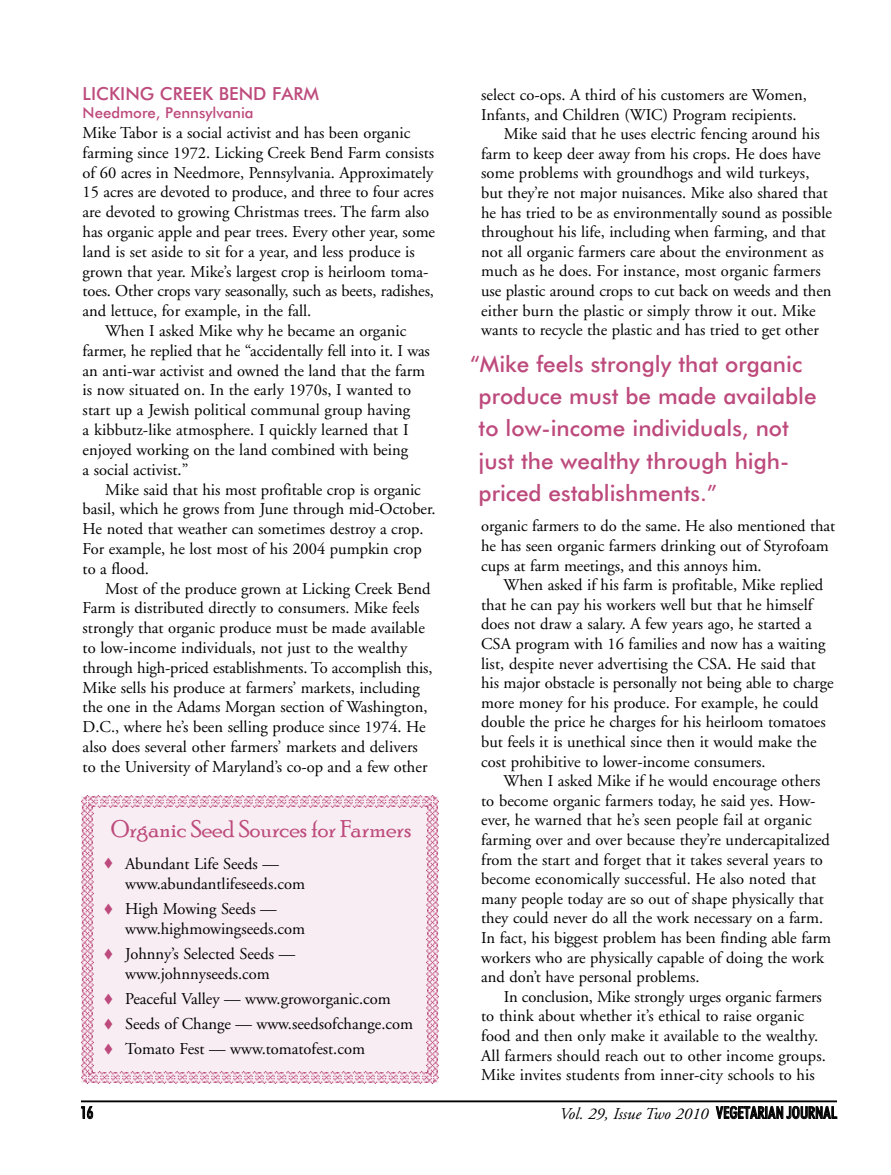
<style>
.page{position:relative;width:891px;height:1175px;background:#fff}
.page>*{position:absolute;margin:0;border:0;box-sizing:border-box;transform-origin:0 0}
.t1{font:24px "Poor Richard";color:#bd4a7c}
.t2{font:22.5px/32.2px "Futuri Regular SWFTE";color:#bd4a7c}
.t3{font:18px "Futuri Regular SWFTE";color:#bd4a7c}
.t4{font:16.5px/19.6px "Adobe Garamond";color:#000}
.t5{font:italic 16.5px "Adobe Garamond";color:#000}
.t6{font:16.5px "Futuri Condensed Regular SWFTE";color:#000}
.t7{font:15px "Futuri Regular SWFTE";color:#bd4a7c}
.s1{font-family:"Futuri Condensed Regular SWFTE";font-style:normal}
</style>
<div class="page">
<hr style="left:81px;top:1100px;width:756px;height:2px;background:#000">
<svg style="left:81px;top:795px;width:357px;height:288px;background:#f5e5ec"></svg>
<p class="t3" style="left:83px;top:82px;width:238px">LICKING CREEK BEND FARM</p>
<p class="t7" style="left:83px;top:104px;width:173px">Needmore, Pennsylvania</p>
<p class="t4" style="left:83px;top:124px;width:329px">Mike Tabor is a social activist and has been organic</p>
<p class="t4" style="left:83px;top:144px;width:353px">farming since 1972. Licking Creek Bend Farm consists</p>
<p class="t4" style="left:83px;top:164px;width:352px">of 60 acres in Needmore, Pennsylvania. Approximately</p>
<p class="t4" style="left:83px;top:184px;width:353px">15 acres are devoted to produce, and three to four acres</p>
<p class="t4" style="left:83px;top:203px;width:348px">are devoted to growing Christmas trees. The farm also</p>
<p class="t4" style="left:83px;top:223px;width:354px">has organic apple and pear trees. Every other year, some</p>
<p class="t4" style="left:83px;top:243px;width:334px">land is set aside to sit for a year, and less produce is</p>
<p class="t4" style="left:83px;top:263px;width:347px">grown that year. Mike’s largest crop is heirloom toma-</p>
<p class="t4" style="left:83px;top:283px;width:353px">toes. Other crops vary seasonally, such as beets, radishes,</p>
<p class="t4" style="left:83px;top:302px;width:230px">and lettuce, for example, in the fall.</p>
<p class="t4" style="left:105px;top:322px;width:303px">When I asked Mike why he became an organic</p>
<p class="t4" style="left:83px;top:342px;width:349px">farmer, he replied that he “accidentally fell into it. I was</p>
<p class="t4" style="left:83px;top:362px;width:344px">an anti-war activist and owned the land that the farm</p>
<p class="t4" style="left:83px;top:382px;width:330px">is now situated on. In the early 1970s, I wanted to</p>
<p class="t4" style="left:83px;top:401px;width:329px">start up a Jewish political communal group having</p>
<p class="t4" style="left:83px;top:421px;width:327px">a kibbutz-like atmosphere. I quickly learned that I</p>
<p class="t4" style="left:83px;top:441px;width:327px">enjoyed working on the land combined with being</p>
<p class="t4" style="left:83px;top:461px;width:107px">a social activist.”</p>
<p class="t4" style="left:105px;top:481px;width:317px">Mike said that his most profitable crop is organic</p>
<p class="t4" style="left:83px;top:500px;width:355px">basil, which he grows from June through mid-October.</p>
<p class="t4" style="left:83px;top:520px;width:342px">He noted that weather can sometimes destroy a crop.</p>
<p class="t4" style="left:83px;top:540px;width:341px">For example, he lost most of his 2004 pumpkin crop</p>
<p class="t4" style="left:83px;top:560px;width:68px">to a flood.</p>
<p class="t4" style="left:105px;top:580px;width:327px">Most of the produce grown at Licking Creek Bend</p>
<p class="t4" style="left:83px;top:599px;width:338px">Farm is distributed directly to consumers. Mike feels</p>
<p class="t4" style="left:83px;top:619px;width:344px">strongly that organic produce must be made available</p>
<p class="t4" style="left:83px;top:639px;width:326px">to low-income individuals, not just to the wealthy</p>
<p class="t4" style="left:83px;top:659px;width:351px">through high-priced establishments. To accomplish this,</p>
<p class="t4" style="left:83px;top:679px;width:339px">Mike sells his produce at farmers’ markets, including</p>
<p class="t4" style="left:83px;top:698px;width:346px">the one in the Adams Morgan section of Washington,</p>
<p class="t4" style="left:83px;top:718px;width:345px">D.C., where he’s been selling produce since 1974. He</p>
<p class="t4" style="left:83px;top:738px;width:337px">also does several other farmers’ markets and delivers</p>
<p class="t4" style="left:83px;top:758px;width:346px">to the University of Maryland’s co-op and a few other</p>
<h1 class="t1" style="left:111px;top:814px;width:302px">Organic Seed Sources for Farmers</h1>
<p class="t4" style="left:125px;top:855px;width:181px">Abundant Life Seeds — www.abundantlifeseeds.com</p>
<p class="t4" style="left:125px;top:900px;width:181px">High Mowing Seeds — www.highmowingseeds.com</p>
<p class="t4" style="left:125px;top:945px;width:172px">Johnny’s Selected Seeds — www.johnnyseeds.com</p>
<p class="t4" style="left:125px;top:987px;width:289px;line-height:25.2px">Peaceful Valley — www.groworganic.com<br>Seeds of Change — www.seedsofchange.com<br>Tomato Fest — www.tomatofest.com</p>
<p class="t4" style="left:481px;top:86px;width:327px">select co-ops. A third of his customers are Women,</p>
<p class="t4" style="left:481px;top:106px;width:317px">Infants, and Children (WIC) Program recipients.</p>
<p class="t4" style="left:504px;top:125px;width:318px">Mike said that he uses electric fencing around his</p>
<p class="t4" style="left:481px;top:145px;width:341px">farm to keep deer away from his crops. He does have</p>
<p class="t4" style="left:481px;top:165px;width:330px">some problems with groundhogs and wild turkeys,</p>
<p class="t4" style="left:481px;top:184px;width:348px">but they’re not major nuisances. Mike also shared that</p>
<p class="t4" style="left:481px;top:204px;width:352px">he has tried to be as environmentally sound as possible</p>
<p class="t4" style="left:481px;top:223px;width:346px">throughout his life, including when farming, and that</p>
<p class="t4" style="left:481px;top:243px;width:344px">not all organic farmers care about the environment as</p>
<p class="t4" style="left:481px;top:263px;width:341px">much as he does. For instance, most organic farmers</p>
<p class="t4" style="left:481px;top:282px;width:352px">use plastic around crops to cut back on weeds and then</p>
<p class="t4" style="left:481px;top:302px;width:336px">either burn the plastic or simply throw it out. Mike</p>
<p class="t4" style="left:481px;top:321px;width:339px">wants to recycle the plastic and has tried to get other</p>
<h2 class="t2" style="left:479px;top:347px;width:339px;text-indent:-9px">“Mike feels strongly that organic produce must be made available to low-income individuals, not just the wealthy through high&shy;priced establishments.”</h2>
<p class="t4" style="left:481px;top:517px;width:355px">organic farmers to do the same. He also mentioned that he has seen organic farmers drinking out of Styrofoam cups at farm meetings, and this annoys him.</p>
<p class="t4" style="left:481px;top:576px;width:354px;text-indent:22px">When asked if his farm is profitable, Mike replied that he can pay his workers well but that he himself does not draw a salary. A few years ago, he started a CSA program with 16 families and now has a waiting list, despite never advertising the CSA. He said that his major obstacle is personally not being able to charge more money for his produce. For example, he could double the price he charges for his heirloom tomatoes but feels it is unethical since then it would make the cost prohibitive to lower-income consumers.</p>
<p class="t4" style="left:481px;top:772px;width:352px;text-indent:22px">When I asked Mike if he would encourage others to become organic farmers today, he said yes. How&shy;ever, he warned that he’s seen people fail at organic farming over and over because they’re undercapitalized from the start and forget that it takes several years to become economically successful. He also noted that many people today are so out of shape physically that they could never do all the work necessary on a farm.<br>In fact, his biggest problem has been finding able farm workers who are physically capable of doing the work and don’t have personal problems.</p>
<p class="t4" style="left:481px;top:988px;width:346px;text-indent:23px">In conclusion, Mike strongly urges organic farmers to think about whether it’s ethical to raise organic food and then only make it available to the wealthy.<br>All farmers should reach out to other income groups.<br>Mike invites students from inner-city schools to his</p>
<p class="t6" style="left:80px;top:1102px;width:14px">16</p>
<p class="t5" style="left:560px;top:1107px;width:279px">Vol. 29, Issue Two 2010 <span class="s1">VEGETARIAN JOURNAL</span></p>
</div>
